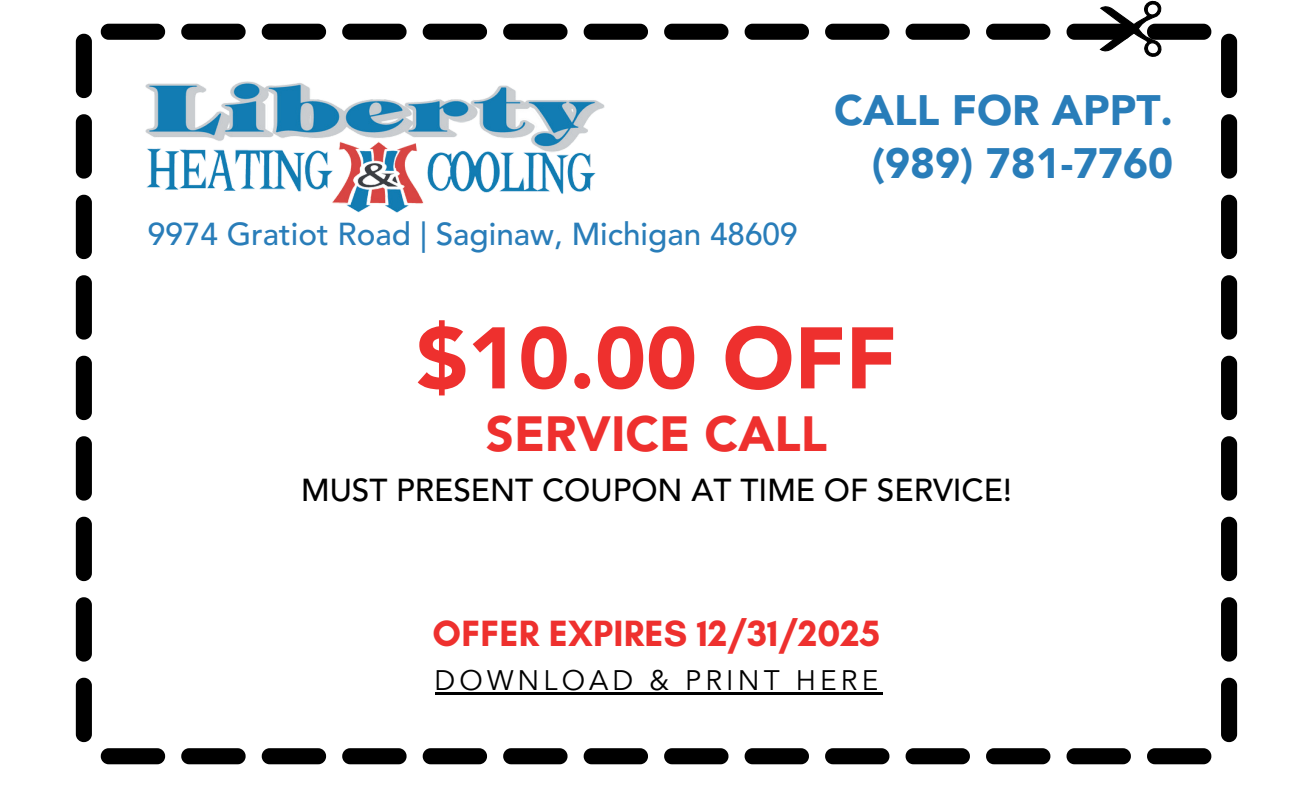
<style>
.page{position:relative;width:1313px;height:788px;background:#fff}
.page>*{position:absolute;margin:0;border:0;box-sizing:border-box;transform-origin:0 0}
.t1{font:900 86.1px "Avenir LT Std";color:#ee302e}
.t2{font:900 49px "Avenir LT Std";color:#ee302e}
.t3{font:900 42px/52.9px "Avenir LT Std";color:#297db9;text-align:right}
.t4{font:700 37.1px "Glacial Indifference";letter-spacing:.005em;color:#ee302e}
.t5{font:500 31.5px "Avenir LT Std";color:#297db9}
.t6{font:500 31.5px "Avenir LT Std";color:#000}
.t7{font:28px "Avenir LT Std";letter-spacing:.15em;color:#000}
</style>
<div class="page">
<svg style="left:101px;top:748px;width:1110px;height:16px"></svg>
<svg style="left:1221px;top:34px;width:16px;height:708px"></svg>
<svg style="left:76px;top:34px;width:16px;height:708px"></svg>
<svg style="left:101px;top:1px;width:1110px;height:56px"></svg>
<img style="left:145px;top:81px;width:460px;height:132px">
<hr style="left:434px;top:692px;width:448px;height:2px;background:#000">
<p class="t5" style="left:148px;top:216px;width:651px">9974 Gratiot Road | Saginaw, Michigan 48609</p>
<h3 class="t3" style="left:834px;top:83px;width:340px">CALL FOR APPT. (989) 781-7760</h3>
<h1 class="t1" style="left:416px;top:306px;width:482px">$10.00 OFF</h1>
<h2 class="t2" style="left:486px;top:404px;width:343px">SERVICE CALL</h2>
<p class="t6" style="left:301px;top:472px;width:712px">MUST PRESENT COUPON AT TIME OF SERVICE!</p>
<p class="t4" style="left:432px;top:610px;width:449px">OFFER EXPIRES 12/31/2025</p>
<p class="t7" style="left:434px;top:664px;width:445px">DOWNLOAD &amp; PRINT HERE</p>
</div>
